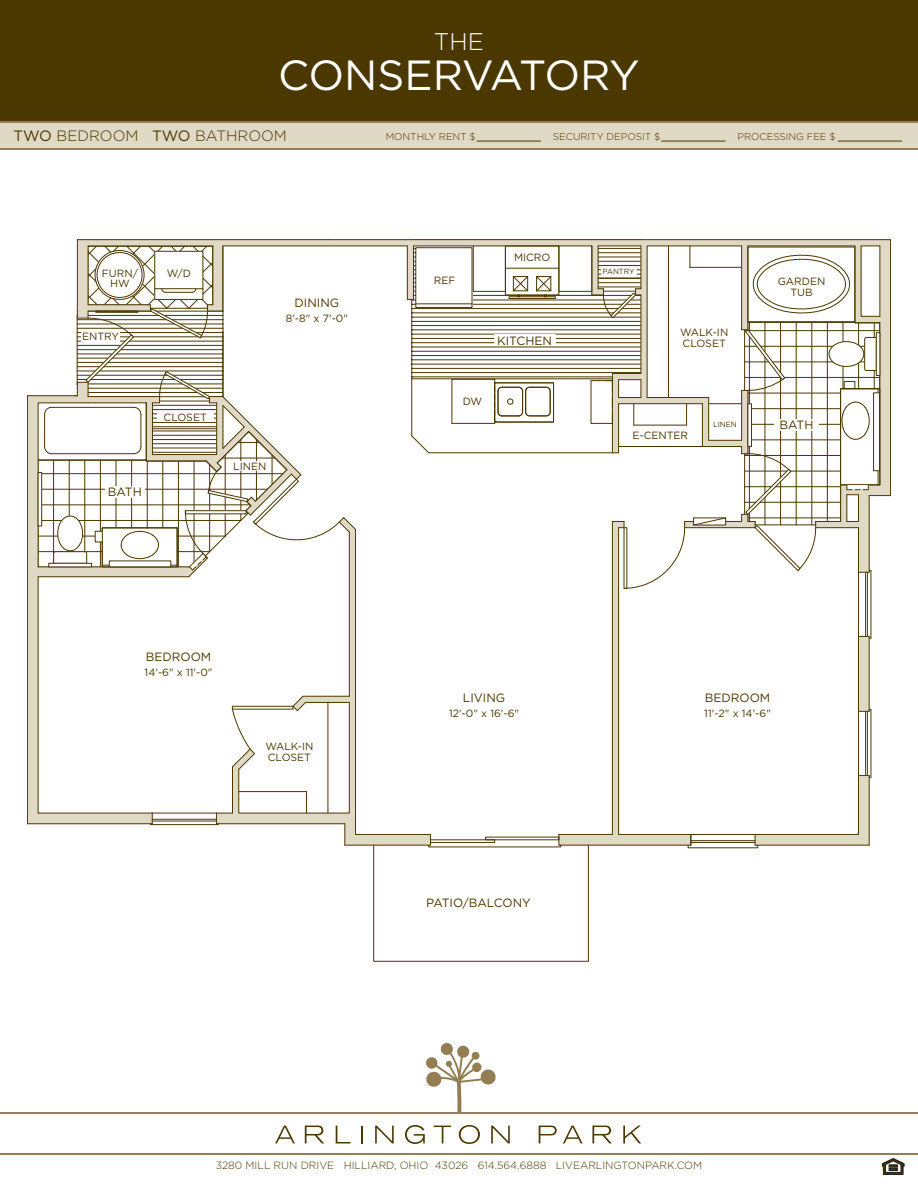
<style>
.page{position:relative;width:918px;height:1188px;background:#fff}
.page>*{position:absolute;margin:0;border:0;box-sizing:border-box;transform-origin:0 0}
.t1{font:42.15px "Gotham";letter-spacing:-.02em;color:#fff}
.t2{font:300 24px "Gotham";color:#fff}
.t3{font:300 15px "Gotham";color:#4a3800}
.t4{font:12px "Gotham";color:#4a3800}
.t5{font:10.5px "Gotham";color:#4a3800}
.t6{font:300 10.5px "Gotham";color:#4a3800}
.t7{font:300 9.75px "Gotham";color:#4a3800}
.t8{font:7.5px "Gotham";color:#4a3800}
.s1{font-weight:400}
</style>
<div class="page">
<div style="left:0;top:14px;width:918px;height:135px;background:#e0d9c6"></div>
<div style="left:0;top:0;width:918px;height:122px;background:#4a3800"></div>
<svg style="left:275px;top:1126px;width:20px;height:17px"></svg>
<svg style="left:305px;top:1126px;width:19px;height:17px"></svg>
<svg style="left:336px;top:1126px;width:14px;height:17px"></svg>
<svg style="left:361px;top:1126px;width:1px;height:17px"></svg>
<svg style="left:375px;top:1126px;width:19px;height:17px"></svg>
<svg style="left:405px;top:1125px;width:20px;height:19px"></svg>
<svg style="left:434px;top:1126px;width:17px;height:17px"></svg>
<svg style="left:459px;top:1125px;width:21px;height:19px"></svg>
<svg style="left:491px;top:1126px;width:19px;height:17px"></svg>
<svg style="left:539px;top:1126px;width:18px;height:17px"></svg>
<svg style="left:563px;top:1126px;width:20px;height:17px"></svg>
<svg style="left:592px;top:1126px;width:20px;height:17px"></svg>
<svg style="left:623px;top:1126px;width:18px;height:17px"></svg>
<svg style="left:426px;top:1043px;width:70px;height:69px"></svg>
<hr style="left:0;top:1112px;width:918px;height:2px;background:#927e52">
<hr style="left:0;top:1154px;width:918px;height:1px;background:#927e52">
<hr style="left:477px;top:141px;width:64px;height:1px;background:#4a3800">
<hr style="left:661px;top:141px;width:65px;height:1px;background:#4a3800">
<hr style="left:838px;top:141px;width:64px;height:1px;background:#4a3800">
<svg style="left:882px;top:1158px;width:22px;height:17px"></svg>
<svg style="left:348px;top:578px;width:82px;height:267px"></svg>
<svg style="left:78px;top:240px;width:480px;height:213px"></svg>
<svg style="left:28px;top:396px;width:188px;height:428px"></svg>
<hr style="left:27px;top:396px;width:1px;height:428px;background:#4a3800">
<hr style="left:38px;top:813px;width:114px;height:1px;background:#4a3800">
<hr style="left:27px;top:823px;width:125px;height:1px;background:#4a3800">
<hr style="left:38px;top:577px;width:1px;height:236px;background:#4a3800">
<hr style="left:150px;top:824px;width:68px;height:1px;background:#4a3800">
<hr style="left:152px;top:821px;width:64px;height:1px;background:#4a3800">
<hr style="left:152px;top:819px;width:64px;height:1px;background:#4a3800">
<hr style="left:152px;top:813px;width:64px;height:1px;background:#4a3800">
<svg style="left:150px;top:813px;width:3px;height:12px"></svg>
<hr style="left:330px;top:239px;width:561px;height:1px;background:#4a3800">
<svg style="left:406px;top:245px;width:8px;height:55px"></svg>
<hr style="left:414px;top:246px;width:178px;height:1px;background:#4a3800">
<hr style="left:688px;top:848px;width:70px;height:1px;background:#4a3800">
<hr style="left:223px;top:246px;width:184px;height:1px;background:#4a3800">
<svg style="left:216px;top:695px;width:140px;height:150px"></svg>
<hr style="left:356px;top:834px;width:75px;height:1px;background:#4a3800">
<hr style="left:345px;top:845px;width:86px;height:1px;background:#4a3800">
<div style="left:430px;top:839px;width:65px;height:4px;border:1px solid #4a3800"></div>
<div style="left:232px;top:706px;width:61px;height:4px;border:1px solid #4a3800"></div>
<div style="left:494px;top:383px;width:60px;height:39px;border:1px solid #4a3800"></div>
<svg style="left:451px;top:380px;width:100px;height:44px"></svg>
<hr style="left:452px;top:423px;width:43px;height:1px;background:#4a3800">
<div style="left:473px;top:246px;width:33px;height:46px;border:1px solid #4a3800"></div>
<hr style="left:416px;top:304px;width:56px;height:1px;background:#4a3800">
<div style="left:416px;top:247px;width:56px;height:61px;border:1px solid #4a3800"></div>
<div style="left:509px;top:296px;width:47px;height:3px;border:1px solid #4a3800"></div>
<svg style="left:536px;top:276px;width:16px;height:21px"></svg>
<svg style="left:512px;top:276px;width:16px;height:21px"></svg>
<hr style="left:505px;top:268px;width:54px;height:1px;background:#4a3800">
<hr style="left:429px;top:453px;width:183px;height:1px;background:#4a3800">
<hr style="left:411px;top:379px;width:1px;height:57px;background:#4a3800">
<hr style="left:412px;top:379px;width:200px;height:1px;background:#4a3800">
<svg style="left:411px;top:435px;width:19px;height:19px"></svg>
<hr style="left:77px;top:239px;width:253px;height:1px;background:#4a3800">
<hr style="left:355px;top:529px;width:1px;height:284px;background:#4a3800">
<hr style="left:349px;top:532px;width:1px;height:164px;background:#4a3800">
<hr style="left:77px;top:240px;width:1px;height:78px;background:#4a3800">
<hr style="left:27px;top:395px;width:50px;height:1px;background:#4a3800">
<div style="left:373px;top:845px;width:216px;height:117px;border:1px solid #4a3800"></div>
<svg style="left:558px;top:239px;width:333px;height:609px"></svg>
<svg style="left:37px;top:243px;width:320px;height:335px"></svg>
<div style="left:81px;top:332px;width:39px;height:11px;background:#fff"></div>
<div style="left:157px;top:412px;width:57px;height:9px;background:#fff"></div>
<div style="left:232px;top:461px;width:36px;height:10px;background:#fff"></div>
<div style="left:710px;top:421px;width:30px;height:13px;background:#fff"></div>
<div style="left:601px;top:268px;width:35px;height:9px;background:#fff"></div>
<div style="left:774px;top:419px;width:45px;height:12px;background:#fff"></div>
<div style="left:105px;top:486px;width:40px;height:12px;background:#fff"></div>
<div style="left:494px;top:335px;width:61px;height:10px;background:#fff"></div>
<hr style="left:0;top:148px;width:918px;height:2px;background:#927e52">
<hr style="left:0;top:122px;width:918px;height:1px;background:#927e52">
<p class="t2" style="left:434px;top:27px;width:52px">THE</p>
<p class="t1" style="left:278px;top:48px;width:363px">CONSERVATORY</p>
<p class="t3" style="left:14px;top:126px;width:275px"><span class="s1">TWO</span> BEDROOM <span class="s1">TWO</span> BATHROOM</p>
<p class="t7" style="left:386px;top:131px;width:92px">MONTHLY RENT $</p>
<p class="t7" style="left:553px;top:131px;width:109px">SECURITY DEPOSIT $</p>
<p class="t7" style="left:738px;top:131px;width:100px">PROCESSING FEE $</p>
<p class="t5" style="left:102px;top:266px;width:38px">FURN/</p>
<p class="t5" style="left:167px;top:266px;width:26px">W/D</p>
<p class="t5" style="left:110px;top:277px;width:21px">HW</p>
<p class="t5" style="left:82px;top:330px;width:38px">ENTRY</p>
<p class="t4" style="left:295px;top:295px;width:46px">DINING</p>
<p class="t5" style="left:286px;top:312px;width:64px">8'-8" x 7'-0"</p>
<p class="t5" style="left:164px;top:410px;width:45px">CLOSET</p>
<p class="t4" style="left:108px;top:484px;width:35px">BATH</p>
<p class="t5" style="left:233px;top:459px;width:35px">LINEN</p>
<p class="t5" style="left:434px;top:274px;width:23px">REF</p>
<p class="t5" style="left:514px;top:250px;width:38px">MICRO</p>
<p class="t4" style="left:497px;top:333px;width:56px">KITCHEN</p>
<p class="t5" style="left:463px;top:395px;width:21px">DW</p>
<p class="t8" style="left:603px;top:267px;width:33px">PANTRY</p>
<p class="t5" style="left:680px;top:326px;width:50px">WALK-IN</p>
<p class="t5" style="left:683px;top:336px;width:45px">CLOSET</p>
<p class="t8" style="left:713px;top:419px;width:25px">LINEN</p>
<p class="t5" style="left:632px;top:429px;width:57px">E-CENTER</p>
<p class="t5" style="left:778px;top:275px;width:49px">GARDEN</p>
<p class="t5" style="left:790px;top:285px;width:24px">TUB</p>
<p class="t4" style="left:780px;top:417px;width:35px">BATH</p>
<p class="t4" style="left:146px;top:650px;width:67px">BEDROOM</p>
<p class="t5" style="left:145px;top:666px;width:69px">14'-6" x 11'-0"</p>
<p class="t5" style="left:265px;top:740px;width:50px">WALK-IN</p>
<p class="t5" style="left:268px;top:750px;width:45px">CLOSET</p>
<p class="t4" style="left:463px;top:690px;width:44px">LIVING</p>
<p class="t5" style="left:449px;top:707px;width:72px">12'-0" x 16'-6"</p>
<p class="t4" style="left:426px;top:895px;width:106px">PATIO/BALCONY</p>
<p class="t4" style="left:705px;top:690px;width:67px">BEDROOM</p>
<p class="t5" style="left:704px;top:707px;width:68px">11'-2" x 14'-6"</p>
<p class="t6" style="left:216px;top:1159px;width:488px">3280 MILL RUN DRIVE HILLIARD, OHIO 43026 614.564.6888 LIVEARLINGTONPARK.COM</p>
</div>
